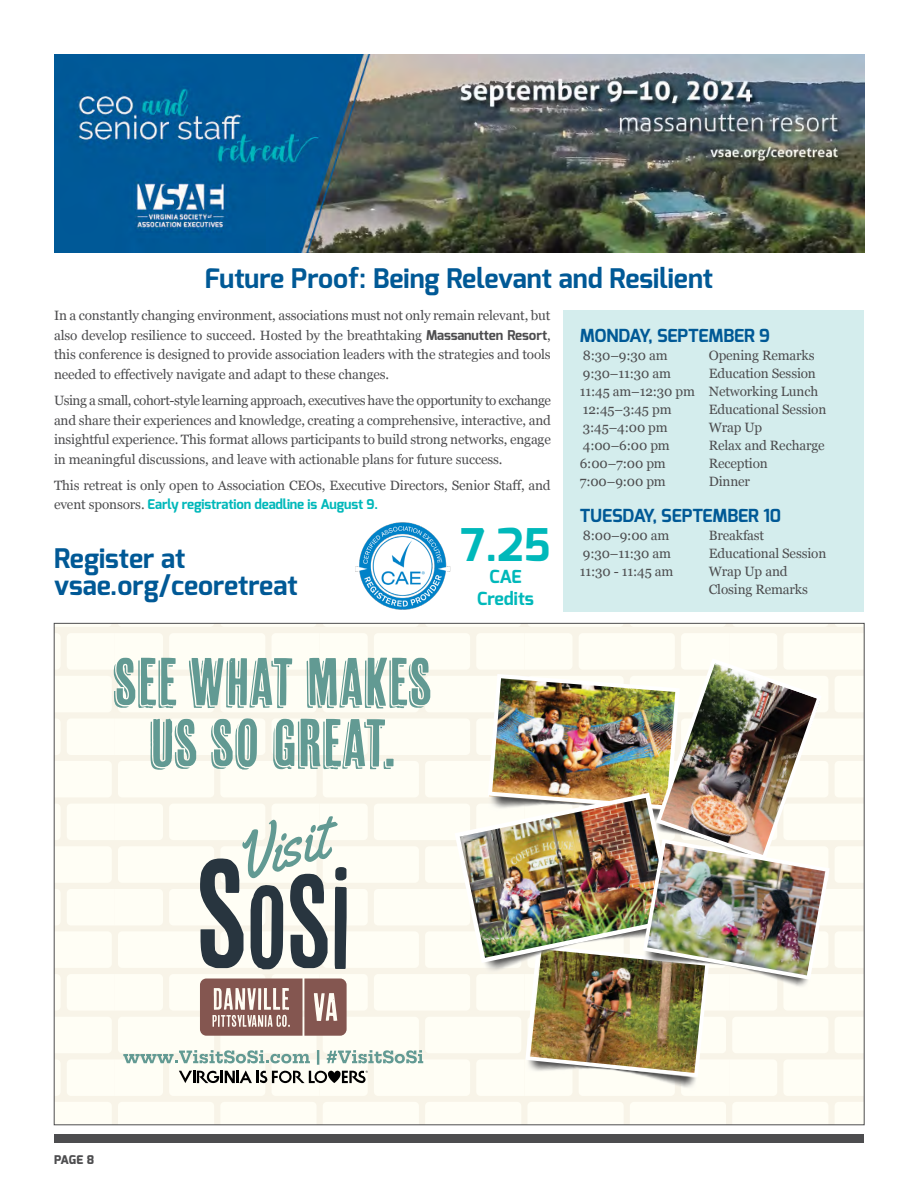
<style>
.page{position:relative;width:918px;height:1188px;background:#fff}
.page>*{position:absolute;margin:0;border:0;box-sizing:border-box;transform-origin:0 0}
.t1{font:67.2px/61.2px "Cheap Pine";color:#629a93;text-align:center}
.t2{font:700 45px "Exo";color:#00b8ba}
.t3{font:700 27px/27px "Exo";color:#005996}
.t4{font:700 18px "Exo";letter-spacing:-.01em;color:#005996}
.t5{font:700 18px/21.6px "Exo";color:#00b8ba;text-align:center}
.t6{font:13.5px/19.5px "Georgia";letter-spacing:-.01em;color:#4d4d4f}
.t7{font:700 13.5px "Exo";letter-spacing:-.01em;color:#00b8ba}
.t8{font:800 12px "Exo";color:#4d4d4f}
.s1{font-family:"Exo";font-weight:700}
.s2{font-family:"Georgia";font-weight:400;color:#4d4d4f}
</style>
<div class="page">
<div style="left:54px;top:1134px;width:810px;height:9px;background:#4d4d4f"></div>
<div style="left:56px;top:625px;width:806px;height:498px;background:#f8f4e8"></div>
<div style="left:323px;top:1102px;width:96px;height:21px;background:#fffef5"></div>
<div style="left:425px;top:1102px;width:96px;height:21px;background:#fffef5"></div>
<div style="left:527px;top:1102px;width:97px;height:21px;background:#fffef5"></div>
<div style="left:630px;top:1102px;width:96px;height:21px;background:#fffef5"></div>
<div style="left:732px;top:1102px;width:96px;height:21px;background:#fffef5"></div>
<svg style="left:835px;top:1102px;width:27px;height:21px"></svg>
<svg style="left:323px;top:625px;width:14px;height:2px"></svg>
<svg style="left:465px;top:625px;width:56px;height:2px"></svg>
<svg style="left:527px;top:625px;width:97px;height:2px"></svg>
<svg style="left:630px;top:625px;width:96px;height:2px"></svg>
<svg style="left:732px;top:625px;width:96px;height:2px"></svg>
<svg style="left:835px;top:625px;width:27px;height:2px"></svg>
<svg style="left:56px;top:1102px;width:56px;height:21px"></svg>
<div style="left:118px;top:1102px;width:96px;height:21px;background:#fffef5"></div>
<div style="left:220px;top:1102px;width:97px;height:21px;background:#fffef5"></div>
<svg style="left:56px;top:625px;width:56px;height:2px"></svg>
<svg style="left:118px;top:625px;width:96px;height:2px"></svg>
<svg style="left:220px;top:625px;width:97px;height:2px"></svg>
<img style="left:56px;top:633px;width:806px;height:463px">
<div style="left:563px;top:310px;width:301px;height:301px;background:#d4eded"></div>
<img style="left:55px;top:54px;width:809px;height:198px">
<img style="left:337px;top:522px;width:128px;height:112px">
<h3 class="t3" style="left:205px;top:265px;width:510px">Future Proof: Being Relevant and Resilient</h3>
<p class="t6" style="left:54px;top:305px;width:498px;text-align:justify">In a constantly changing environment, associations must not only remain relevant, but also develop resilience to succeed. Hosted by the breathtaking <span class="s1">Massanutten Resort</span>, this conference is designed to provide association leaders with the strategies and tools needed to effectively navigate and adapt to these changes.</p>
<p class="t6" style="left:54px;top:390px;width:498px;text-align:justify">Using a small, cohort-style learning approach, executives have the opportunity to exchange and share their experiences and knowledge, creating a comprehensive, interactive, and insightful experience. This format allows participants to build strong networks, engage in meaningful discussions, and leave with actionable plans for future success.</p>
<p class="t6" style="left:54px;top:475px;width:498px">This retreat is only open to Association CEOs, Executive Directors, Senior Staff, and</p>
<p class="t7" style="left:54px;top:496px;width:326px"><span class="s2">event sponsors.</span> Early registration deadline is August 9.</p>
<h3 class="t3" style="left:54px;top:545px;width:245px">Register at vsae.org/ceoretreat</h3>
<h3 class="t4" style="left:580px;top:324px;width:192px">MONDAY, SEPTEMBER 9</h3>
<p class="t6" style="left:583px;top:345px;width:86px">8:30–9:30 am</p>
<p class="t6" style="left:709px;top:345px;width:107px">Opening Remarks</p>
<p class="t6" style="left:583px;top:363px;width:90px">9:30–11:30 am</p>
<p class="t6" style="left:580px;top:363px;width:240px;line-height:18px;text-indent:129px">Education Session<br>11:45 am–12:30 pm Networking Lunch<br>12:45–3:45 pm</p>
<p class="t6" style="left:709px;top:399px;width:119px">Educational Session</p>
<p class="t6" style="left:583px;top:417px;width:86px">3:45–4:00 pm</p>
<p class="t6" style="left:709px;top:417px;width:55px">Wrap Up</p>
<p class="t6" style="left:583px;top:435px;width:88px">4:00–6:00 pm</p>
<p class="t6" style="left:709px;top:435px;width:117px">Relax and Recharge</p>
<p class="t6" style="left:580px;top:453px;width:88px">6:00–7:00 pm</p>
<p class="t6" style="left:709px;top:453px;width:61px">Reception</p>
<p class="t6" style="left:580px;top:471px;width:88px">7:00–9:00 pm</p>
<p class="t6" style="left:709px;top:471px;width:43px">Dinner</p>
<h3 class="t4" style="left:580px;top:504px;width:203px">TUESDAY, SEPTEMBER 10</h3>
<p class="t6" style="left:583px;top:525px;width:88px">8:00–9:00 am</p>
<p class="t6" style="left:709px;top:525px;width:57px">Breakfast</p>
<p class="t6" style="left:583px;top:543px;width:90px">9:30–11:30 am</p>
<p class="t6" style="left:709px;top:543px;width:119px">Educational Session</p>
<p class="t6" style="left:580px;top:561px;width:95px">11:30 - 11:45 am</p>
<p class="t6" style="left:709px;top:562px;width:101px;line-height:18px">Wrap Up and<br>Closing Remarks</p>
<h2 class="t2" style="left:461px;top:516px;width:92px">7.25</h2>
<h3 class="t5" style="left:477px;top:566px;width:58px">CAE<br>Credits</h3>
<h1 class="t1" style="left:114px;top:651px;width:320px">SEE WHAT MAKES<br>US SO GREAT.</h1>
<p class="t8" style="left:54px;top:1152px;width:42px">PAGE 8</p>
</div>
